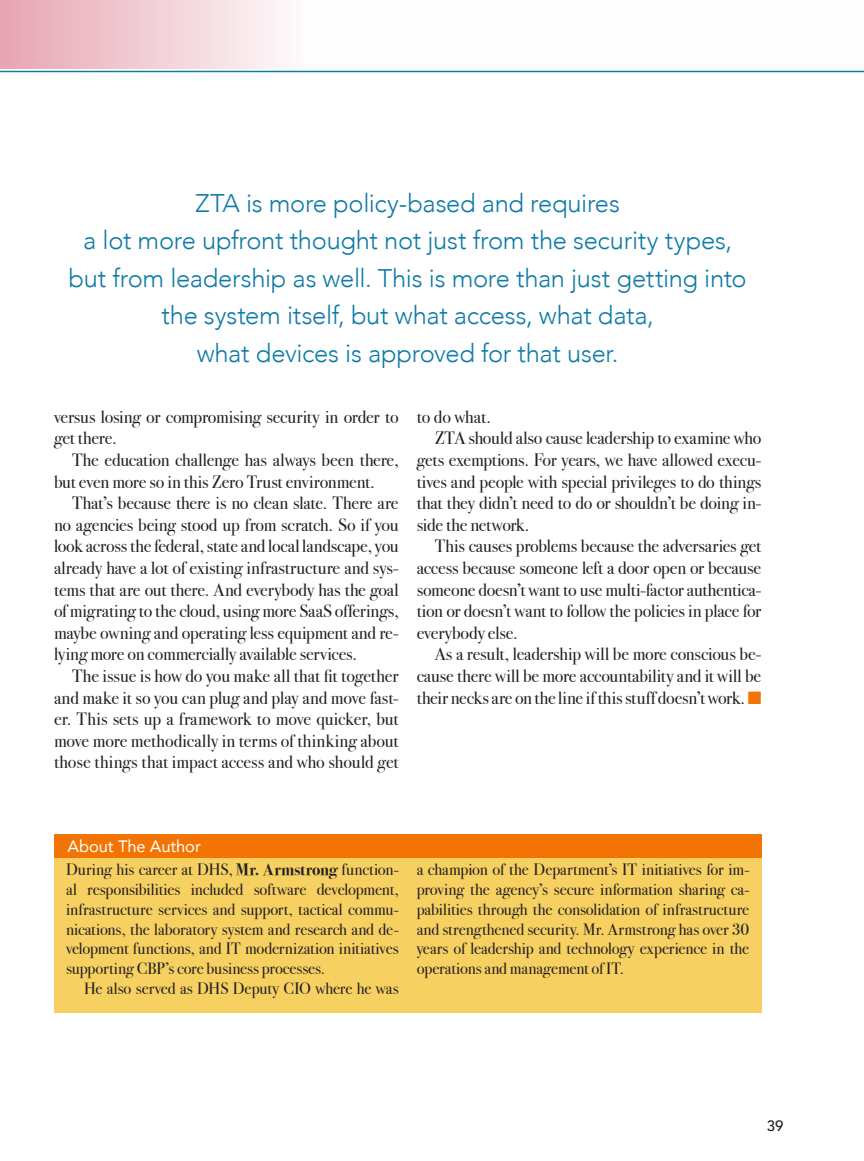
<style>
.page{position:relative;width:864px;height:1161px;background:#fff}
.page>*{position:absolute;margin:0;border:0;box-sizing:border-box;transform-origin:0 0}
.t1{font:300 25.5px/37.5px "Avenir";letter-spacing:-.01em;color:#0f7ba6;text-align:center}
.Paragraph{font:18px/21.6px "Bodoni Svty Two ITCTT";letter-spacing:-.01em;color:#231f20;text-align:justify}
.t2{font:16.5px/19.8px "Bodoni Svty Two ITCTT";letter-spacing:-.005em;color:#231f20;text-align:justify}
.t3{font:16.5px "Avenir";letter-spacing:-.005em;color:#fff}
.t4{font:500 15px "Avenir";color:#231f20}
.s1{color:#f27405}
.s2{font-weight:700}
</style>
<div class="page">
<svg style="left:0;top:0;width:283px;height:69px;background:#f1ccd4"></svg>
<hr style="left:0;top:71px;width:864px;height:1px;background:#0f7ba6">
<div style="left:54px;top:848px;width:707px;height:164px;background:#f6d161"></div>
<div style="left:54px;top:834px;width:707px;height:24px;background:#f27405"></div>
<p class="t1" style="left:69px;top:184px;width:680px">ZTA is more policy-based and requires<br>a lot more upfront thought not just from the security types, but from leadership as well. This is more than just getting into the system itself, but what access, what data,<br>what devices is approved for that user.</p>
<p class="Paragraph" style="left:54px;top:404px;width:346px">versus losing or compromising security in order to get there.</p>
<p class="Paragraph" style="left:54px;top:447px;width:346px;text-indent:18px">The education challenge has always been there, but even more so in this Zero Trust environment.</p>
<p class="Paragraph" style="left:54px;top:490px;width:346px;text-indent:18px">That’s because there is no clean slate. There are no agencies being stood up from scratch. So if you look across the federal, state and local landscape, you already have a lot of existing infrastructure and sys&shy;tems that are out there. And everybody has the goal of migrating to the cloud, using more SaaS offerings, maybe owning and operating less equipment and re&shy;lying more on commercially available services.</p>
<p class="Paragraph" style="left:54px;top:663px;width:346px;text-indent:18px">The issue is how do you make all that fit together and make it so you can plug and play and move fast&shy;er. This sets up a framework to move quicker, but move more methodically in terms of thinking about those things that impact access and who should get</p>
<p class="Paragraph" style="left:417px;top:404px;width:76px">to do what.</p>
<p class="Paragraph" style="left:417px;top:426px;width:346px;text-indent:18px">ZTA should also cause leadership to examine who gets exemptions. For years, we have allowed execu&shy;tives and people with special privileges to do things that they didn’t need to do or shouldn’t be doing in&shy;side the network.</p>
<p class="Paragraph" style="left:417px;top:534px;width:346px;text-indent:18px">This causes problems because the adversaries get access because someone left a door open or because someone doesn’t want to use multi-factor authentica&shy;tion or doesn’t want to follow the policies in place for everybody else.</p>
<p class="Paragraph" style="left:417px;top:642px;width:346px;text-indent:18px">As a result, leadership will be more conscious be&shy;cause there will be more accountability and it will be their necks are on the line if this stuff doesn’t work. <span class="s1">■</span></p>
<p class="t3" style="left:68px;top:833px;width:135px">About The Author</p>
<p class="t2" style="left:66px;top:858px;width:334px">During his career at DHS, <span class="s2">Mr. Armstrong</span> function&shy;al responsibilities included software development, infrastructure services and support, tactical commu&shy;nications, the laboratory system and research and de&shy;velopment functions, and IT modernization initiatives supporting CBP’s core business processes.</p>
<p class="t2" style="left:84px;top:977px;width:316px">He also served as DHS Deputy CIO where he was</p>
<p class="t2" style="left:417px;top:858px;width:334px">a champion of the Department’s IT initiatives for im&shy;proving the agency’s secure information sharing ca&shy;pabilities through the consolidation of infrastructure and strengthened security. Mr. Armstrong has over 30 years of leadership and technology experience in the operations and management of IT.</p>
<p class="t4" style="left:767px;top:1113px;width:18px">39</p>
</div>
